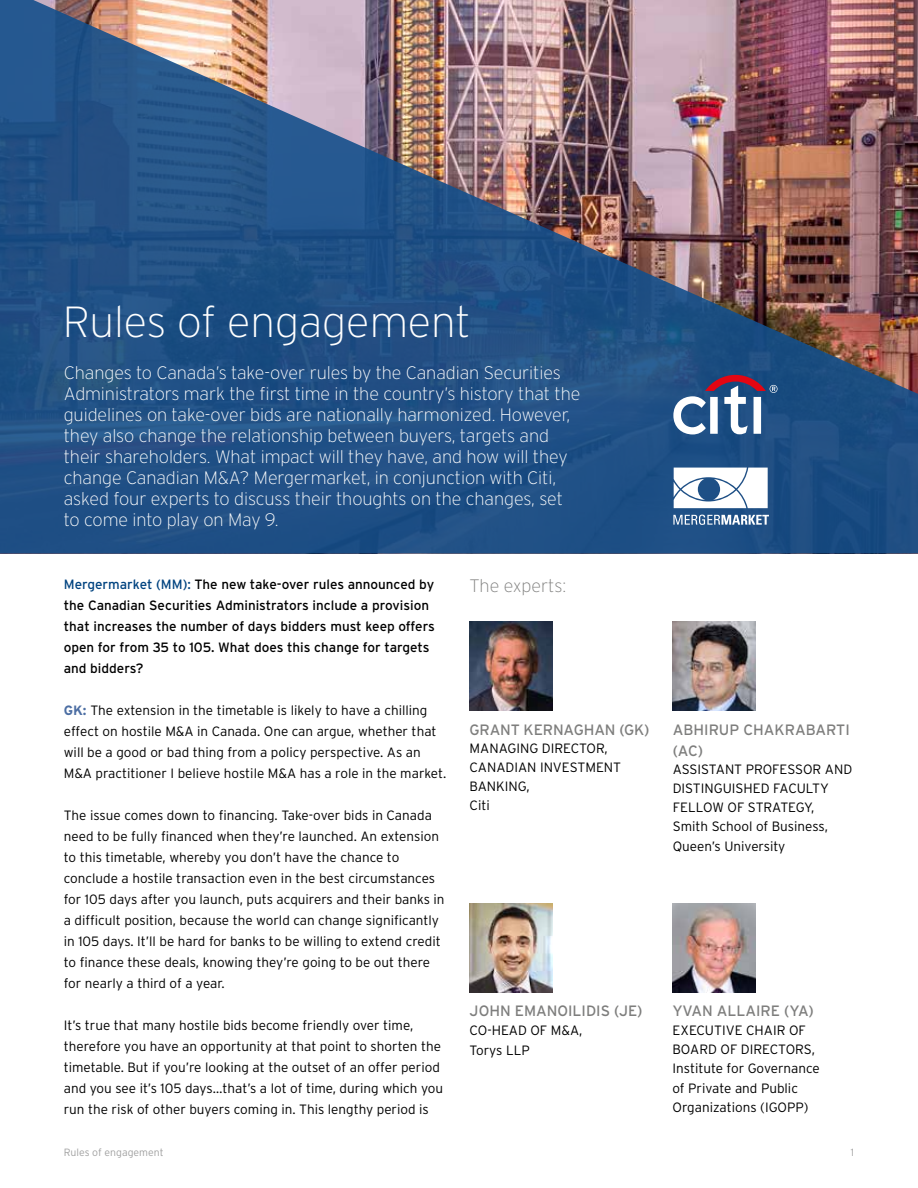
<style>
.page{position:relative;width:918px;height:1188px;background:#fff}
.page>*{position:absolute;margin:0;border:0;box-sizing:border-box;transform-origin:0 0}
.t1{font:200 43.5px "Interstate";color:#fff}
.t2{font:200 18px/21px "Interstate";letter-spacing:-.005em;color:#fff}
.t3{font:200 18px "Interstate";letter-spacing:-.005em;color:#7e7e7d}
.t4{font:15px/21px "Interstate";color:#7e7e7d}
.t5{font:300 13.5px/21px "Interstate";color:#000}
.t6{font:13.5px/21px "Interstate";color:#000}
.t7{font:300 10.5px "Interstate";color:#a1a1a1}
.s1{color:#004380}
.s2{font-weight:700;color:#4c6ea3}
</style>
<div class="page">
<img style="left:0;top:0;width:918px;height:554px">
<img style="left:470px;top:621px;width:83px;height:90px">
<img style="left:673px;top:621px;width:83px;height:90px">
<img style="left:470px;top:903px;width:83px;height:90px">
<img style="left:673px;top:903px;width:83px;height:90px">
<svg style="left:674px;top:468px;width:94px;height:40px"></svg>
<svg style="left:673px;top:515px;width:96px;height:10px"></svg>
<svg style="left:673px;top:375px;width:105px;height:59px"></svg>
<h1 class="t1" style="left:63px;top:295px;width:410px">Rules of engagement</h1>
<p class="t2" style="left:64px;top:362px;width:518px">Changes to Canada’s take-over rules by the Canadian Securities Administrators mark the first time in the country’s history that the guidelines on take-over bids are nationally harmonized. However, they also change the relationship between buyers, targets and their shareholders. What impact will they have, and how will they change Canadian M&amp;A? Mergermarket, in conjunction with Citi, asked four experts to discuss their thoughts on the changes, set to come into play on May 9.</p>
<p class="t6" style="left:64px;top:573px;width:373px"><span class="s1">Mergermarket (MM):</span> The new take-over rules announced by the Canadian Securities Administrators include a provision that increases the number of days bidders must keep offers open for from 35 to 105. What does this change for targets and bidders?</p>
<p class="t5" style="left:64px;top:699px;width:384px"><span class="s2">GK:</span> The extension in the timetable is likely to have a chilling effect on hostile M&amp;A in Canada. One can argue, whether that will be a good or bad thing from a policy perspective. As an M&amp;A practitioner I believe hostile M&amp;A has a role in the market.</p>
<p class="t5" style="left:64px;top:804px;width:382px">The issue comes down to financing. Take-over bids in Canada need to be fully financed when they’re launched. An extension to this timetable, whereby you don’t have the chance to conclude a hostile transaction even in the best circumstances for 105 days after you launch, puts acquirers and their banks in a difficult position, because the world can change significantly in 105 days. It’ll be hard for banks to be willing to extend credit to finance these deals, knowing they’re going to be out there for nearly a third of a year.</p>
<p class="t5" style="left:64px;top:1014px;width:381px">It’s true that many hostile bids become friendly over time, therefore you have an opportunity at that point to shorten the timetable. But if you’re looking at the outset of an offer period and you see it’s 105 days…that’s a lot of time, during which you run the risk of other buyers coming in. This lengthy period is</p>
<h2 class="t3" style="left:470px;top:575px;width:98px">The experts:</h2>
<p class="t4" style="left:470px;top:719px;width:181px">GRANT KERNAGHAN (GK)</p>
<p class="t5" style="left:470px;top:739px;width:153px;line-height:19px">MANAGING DIRECTOR,<br>CANADIAN INVESTMENT<br>BANKING,<br>Citi</p>
<p class="t4" style="left:470px;top:1000px;width:174px">JOHN EMANOILIDIS (JE)</p>
<p class="t5" style="left:470px;top:1021px;width:114px;line-height:19.5px">CO-HEAD OF M&amp;A,<br>Torys LLP</p>
<p class="t4" style="left:673px;top:719px;width:179px">ABHIRUP CHAKRABARTI (AC)</p>
<p class="t5" style="left:673px;top:760px;width:181px;line-height:19px">ASSISTANT PROFESSOR AND<br>DISTINGUISHED FACULTY<br>FELLOW OF STRATEGY,<br>Smith School of Business,<br>Queen’s University</p>
<p class="t4" style="left:673px;top:1000px;width:143px">YVAN ALLAIRE (YA)</p>
<p class="t5" style="left:673px;top:1021px;width:149px;line-height:19.4px">EXECUTIVE CHAIR OF<br>BOARD OF DIRECTORS,<br>Institute for Governance of Private and Public<br>Organizations (IGOPP)</p>
<p class="t7" style="left:64px;top:1145px;width:101px">Rules of engagement</p>
<p class="t7" style="left:851px;top:1145px;width:5px">1</p>
</div>
